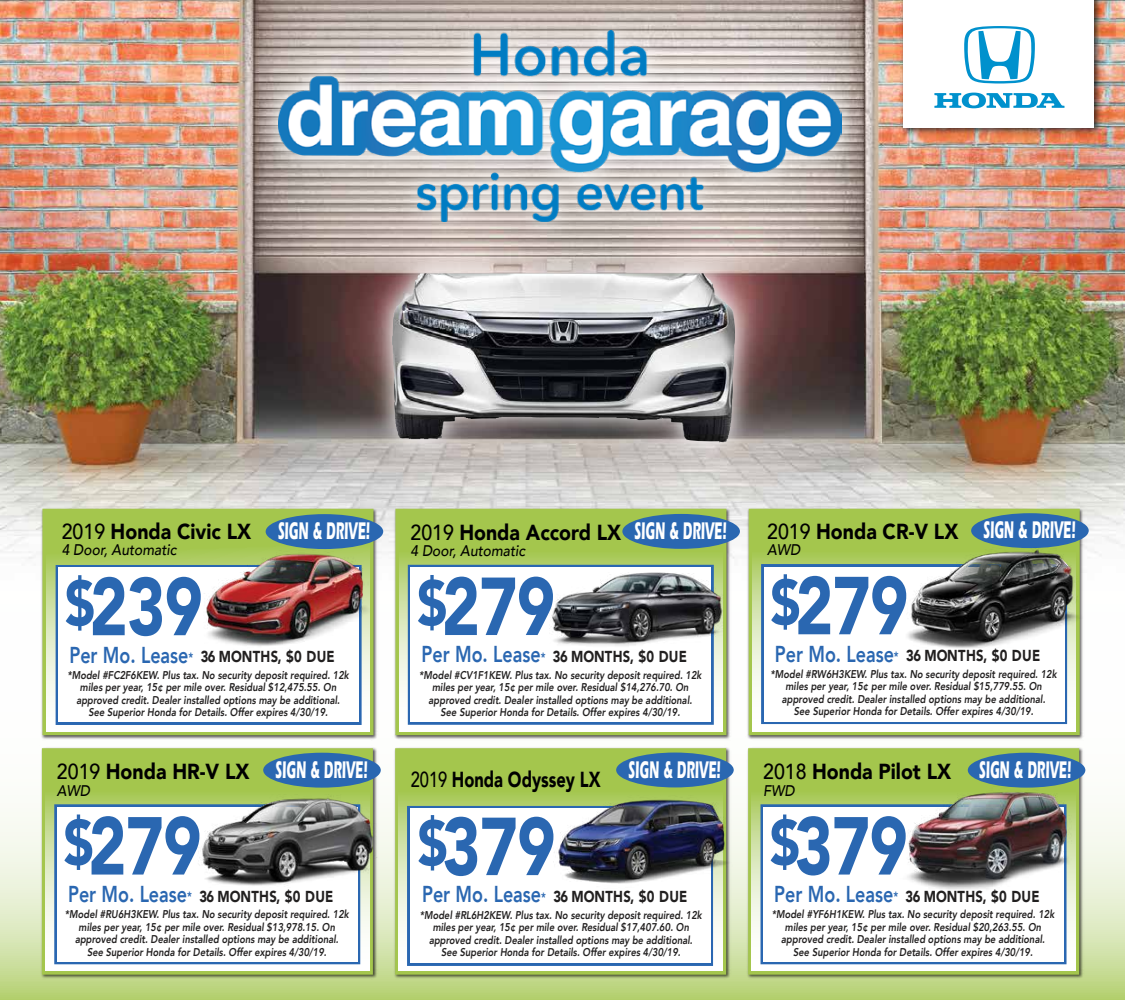
<style>
.page{position:relative;width:1125px;height:1000px;background:#fff}
.page>*{position:absolute;margin:0;border:0;box-sizing:border-box;transform-origin:0 0}
.t1{font:900 81.12px "Avenir";letter-spacing:-.01em;color:#2a67b1;scale:.79 1}
.t2{font:700 24.88px "ITC Eras Std";color:#fff;scale:.49 1}
.t3{font:800 23px "Avenir";color:#2a67b1;scale:.78 1}
.t4{font:900 21.75px "Avenir";color:#000;scale:.9 1}
.t5{font:900 21.75px "Avenir";color:#000;scale:.76 1}
.t6{font:900 15.88px "Avenir";letter-spacing:.025em;color:#222020;scale:.82 1}
.t7{font:italic 500 15.38px "Avenir";color:#000;scale:.9 1}
.t8{font:italic 800 11.25px/12.5px "Avenir";color:#222020;text-align:center;scale:.83 1}
.s1{font-weight:500}
.s2{font-size:63.62px}
.s3{font-size:13.38px}
</style>
<div class="page">
<svg style="left:0;top:766px;width:1125px;height:234px"></svg>
<img style="left:0;top:0;width:1125px;height:559px">
<img style="left:335px;top:251px;width:447px;height:226px">
<img style="left:392px;top:273px;width:344px;height:169px">
<img style="left:898px;top:0;width:206px;height:137px">
<div style="left:903px;top:0;width:191px;height:127px;background:#fff"></div>
<svg style="left:934px;top:93px;width:130px;height:15px"></svg>
<svg style="left:964px;top:26px;width:71px;height:58px"></svg>
<img style="left:40px;top:506px;width:339px;height:234px">
<div style="left:42px;top:509px;width:331px;height:226px;border:8px solid #a4c64d"></div>
<svg style="left:46px;top:512px;width:324px;height:219px"></svg>
<img style="left:393px;top:506px;width:339px;height:234px">
<div style="left:395px;top:509px;width:331px;height:226px;border:8px solid #a4c64d"></div>
<svg style="left:399px;top:512px;width:324px;height:219px;background:#b6d173"></svg>
<div style="left:408px;top:565px;width:306px;height:160px;border:5px solid #2a67b1"></div>
<div style="left:410px;top:567px;width:301px;height:155px;background:#fff"></div>
<img style="left:543px;top:565px;width:189px;height:89px">
<img style="left:746px;top:506px;width:339px;height:234px">
<div style="left:749px;top:509px;width:331px;height:226px;border:8px solid #a4c64d"></div>
<svg style="left:752px;top:512px;width:324px;height:219px"></svg>
<img style="left:39px;top:747px;width:339px;height:233px">
<div style="left:42px;top:748px;width:331px;height:227px;border:8px solid #a4c64d"></div>
<svg style="left:46px;top:752px;width:323px;height:219px"></svg>
<div style="left:54px;top:804px;width:306px;height:160px;border:5px solid #2a67b1"></div>
<div style="left:57px;top:807px;width:301px;height:155px;background:#fff"></div>
<img style="left:190px;top:794px;width:199px;height:101px">
<img style="left:393px;top:747px;width:338px;height:233px">
<div style="left:395px;top:748px;width:331px;height:227px;border:8px solid #a4c64d"></div>
<svg style="left:399px;top:752px;width:323px;height:219px;background:#b6d172"></svg>
<img style="left:746px;top:747px;width:338px;height:233px">
<div style="left:748px;top:748px;width:331px;height:227px;border:8px solid #a4c64d"></div>
<svg style="left:752px;top:752px;width:323px;height:219px"></svg>
<div style="left:761px;top:804px;width:306px;height:160px;border:5px solid #2a67b1"></div>
<div style="left:763px;top:807px;width:301px;height:155px;background:#fff"></div>
<img style="left:885px;top:779px;width:207px;height:117px">
<img style="left:249px;top:1px;width:623px;height:250px">
<img style="left:279px;top:31px;width:562px;height:190px">
<div style="left:56px;top:565px;width:306px;height:160px;border:5px solid #2a67b1"></div>
<div style="left:58px;top:567px;width:301px;height:155px;background:#fff"></div>
<img style="left:190px;top:543px;width:191px;height:108px">
<div style="left:266px;top:514px;width:117px;height:35px;background:#2a67b1;border-radius:50%"></div>
<div style="left:622px;top:514px;width:118px;height:35px;background:#2a67b1;border-radius:50%"></div>
<div style="left:263px;top:753px;width:118px;height:35px;background:#2a67b1;border-radius:50%"></div>
<div style="left:968px;top:753px;width:117px;height:35px;background:#2a67b1;border-radius:50%"></div>
<div style="left:616px;top:752px;width:118px;height:35px;background:#2a67b1;border-radius:50%"></div>
<div style="left:407px;top:806px;width:306px;height:160px;border:5px solid #2a67b1"></div>
<div style="left:410px;top:808px;width:301px;height:155px;background:#fff"></div>
<img style="left:553px;top:796px;width:180px;height:93px">
<div style="left:761px;top:564px;width:306px;height:160px;border:5px solid #2a67b1"></div>
<div style="left:764px;top:566px;width:301px;height:155px;background:#fff"></div>
<div style="left:971px;top:513px;width:118px;height:35px;background:#2a67b1;border-radius:50%"></div>
<img style="left:891px;top:547px;width:201px;height:101px">
<h3 class="t4" style="left:62px;top:512px;width:212px"><span class="s1">2019</span> Honda Civic LX</h3>
<h3 class="t7" style="left:62px;top:540px;width:129px">4 Door, Automatic</h3>
<h2 class="t2" style="left:278px;top:517px;width:190px">SIGN &amp; DRIVE!</h2>
<h2 class="t2" style="left:634px;top:516px;width:190px">SIGN &amp; DRIVE!</h2>
<h3 class="t4" style="left:411px;top:514px;width:236px"><span class="s1">2019</span> Honda Accord LX</h3>
<h3 class="t7" style="left:411px;top:541px;width:129px">4 Door, Automatic</h3>
<h3 class="t4" style="left:767px;top:513px;width:214px"><span class="s1">2019</span> Honda CR-V LX</h3>
<h3 class="t7" style="left:767px;top:541px;width:38px">AWD</h3>
<h2 class="t2" style="left:983px;top:516px;width:190px">SIGN &amp; DRIVE!</h2>
<h1 class="t1" style="left:65px;top:537px;width:176px"><span class="s2">$</span>239</h1>
<h3 class="t3" style="left:69px;top:637px;width:160px">Per Mo. Lease<span class="s3">*</span></h3>
<p class="t8" style="left:67px;top:669px;width:341px">*Model #FC2F6KEW. Plus tax. No security deposit required. 12k miles per year, 15¢ per mile over. Residual $12,475.55. On approved credit. Dealer installed options may be additional.<br>See Superior Honda for Details. Offer expires 4/30/19.</p>
<h3 class="t6" style="left:201px;top:643px;width:165px">36 MONTHS, $0 DUE</h3>
<h1 class="t1" style="left:417px;top:537px;width:176px"><span class="s2">$</span>279</h1>
<h3 class="t3" style="left:422px;top:636px;width:160px">Per Mo. Lease<span class="s3">*</span></h3>
<p class="t8" style="left:419px;top:668px;width:342px">*Model #CV1F1KEW. Plus tax. No security deposit required. 12k miles per year, 15¢ per mile over. Residual $14,276.70. On approved credit. Dealer installed options may be additional.<br>See Superior Honda for Details. Offer expires 4/30/19.</p>
<h3 class="t6" style="left:553px;top:643px;width:165px">36 MONTHS, $0 DUE</h3>
<h1 class="t1" style="left:770px;top:536px;width:176px"><span class="s2">$</span>279</h1>
<h3 class="t3" style="left:775px;top:636px;width:160px">Per Mo. Lease<span class="s3">*</span></h3>
<p class="t8" style="left:771px;top:668px;width:346px">*Model #RW6H3KEW. Plus tax. No security deposit required. 12k miles per year, 15¢ per mile over. Residual $15,779.55. On approved credit. Dealer installed options may be additional.<br>See Superior Honda for Details. Offer expires 4/30/19.</p>
<h3 class="t6" style="left:906px;top:642px;width:165px">36 MONTHS, $0 DUE</h3>
<h3 class="t4" style="left:57px;top:753px;width:216px"><span class="s1">2019</span> Honda HR-V LX</h3>
<h3 class="t7" style="left:57px;top:781px;width:38px">AWD</h3>
<h2 class="t2" style="left:275px;top:755px;width:190px">SIGN &amp; DRIVE!</h2>
<h2 class="t2" style="left:628px;top:755px;width:190px">SIGN &amp; DRIVE!</h2>
<h2 class="t2" style="left:979px;top:755px;width:190px">SIGN &amp; DRIVE!</h2>
<h3 class="t4" style="left:763px;top:753px;width:210px"><span class="s1">2018</span> Honda Pilot LX</h3>
<h3 class="t7" style="left:763px;top:781px;width:37px">FWD</h3>
<h3 class="t5" style="left:411px;top:760px;width:251px"><span class="s1">2019</span> Honda Odyssey LX</h3>
<h1 class="t1" style="left:64px;top:777px;width:176px"><span class="s2">$</span>279</h1>
<h3 class="t3" style="left:68px;top:876px;width:160px">Per Mo. Lease<span class="s3">*</span></h3>
<p class="t8" style="left:65px;top:908px;width:344px">*Model #RU6H3KEW. Plus tax. No security deposit required. 12k miles per year, 15¢ per mile over. Residual $13,978.15. On approved credit. Dealer installed options may be additional.<br>See Superior Honda for Details. Offer expires 4/30/19.</p>
<h3 class="t6" style="left:199px;top:882px;width:165px">36 MONTHS, $0 DUE</h3>
<h1 class="t1" style="left:418px;top:777px;width:176px"><span class="s2">$</span>379</h1>
<h3 class="t3" style="left:422px;top:876px;width:160px">Per Mo. Lease<span class="s3">*</span></h3>
<p class="t8" style="left:420px;top:909px;width:341px">*Model #RL6H2KEW. Plus tax. No security deposit required. 12k miles per year, 15¢ per mile over. Residual $17,407.60. On approved credit. Dealer installed options may be additional.<br>See Superior Honda for Details. Offer expires 4/30/19.</p>
<h3 class="t6" style="left:553px;top:883px;width:165px">36 MONTHS, $0 DUE</h3>
<h1 class="t1" style="left:770px;top:777px;width:176px"><span class="s2">$</span>379</h1>
<h3 class="t3" style="left:774px;top:876px;width:160px">Per Mo. Lease<span class="s3">*</span></h3>
<p class="t8" style="left:772px;top:908px;width:342px">*Model #YF6H1KEW. Plus tax. No security deposit required. 12k miles per year, 15¢ per mile over. Residual $20,263.55. On approved credit. Dealer installed options may be additional.<br>See Superior Honda for Details. Offer expires 4/30/19.</p>
<h3 class="t6" style="left:906px;top:882px;width:165px">36 MONTHS, $0 DUE</h3>
</div>
